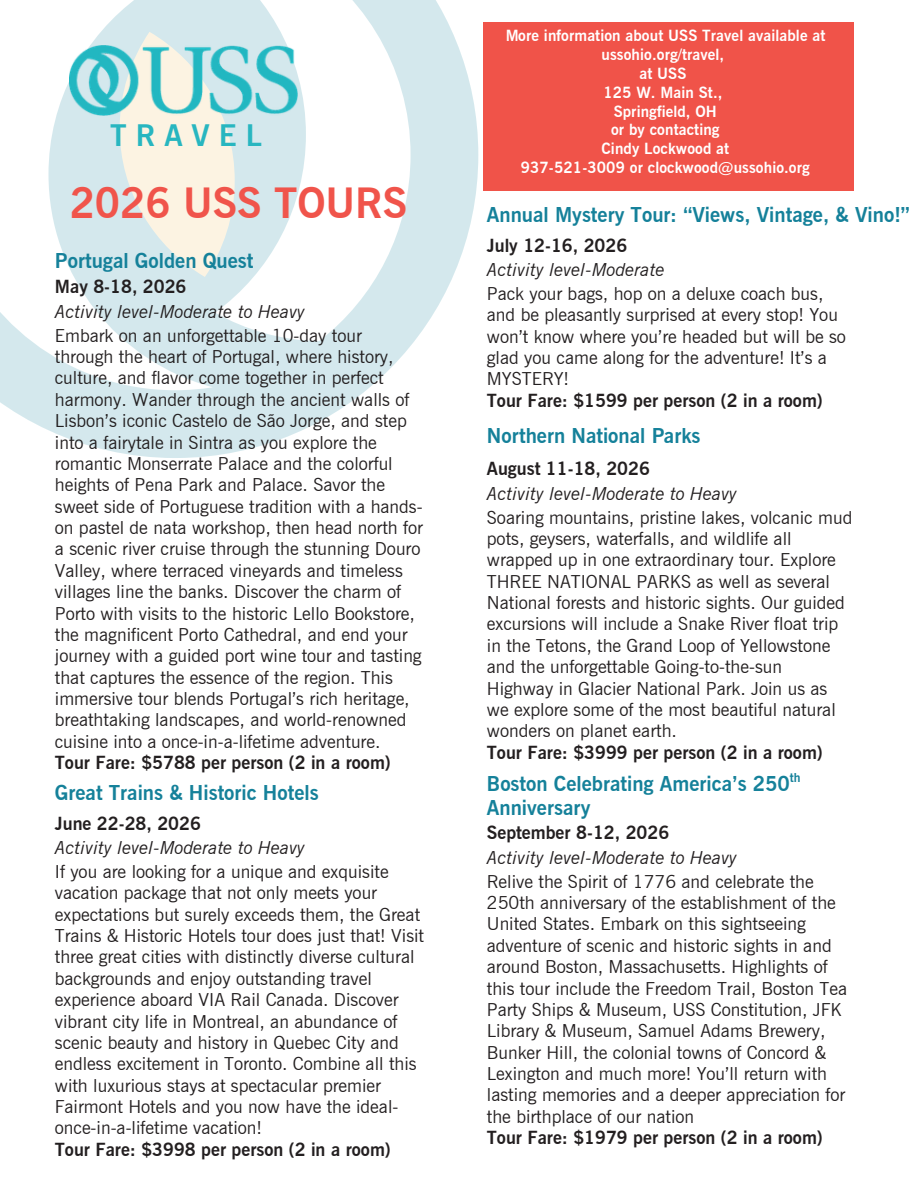
<style>
.page{position:relative;width:918px;height:1188px;background:#fff}
.page>*{position:absolute;margin:0;border:0;box-sizing:border-box;transform-origin:0 0}
.t1{font:700 41.55px "News Gothic BT";color:#f0544b}
.t2{font:700 29.55px "News Gothic BT";letter-spacing:.305em;color:#28b6c0}
.t3{font:700 20.4px/23.7px "News Gothic BT";color:#15819a}
.t4{font:18px/21.3px "News Gothic BT";color:#231f20}
.t5{font:700 15.3px/18.9px "News Gothic BT";letter-spacing:.01em;color:#fff;text-align:center}
.t6{font:700 12.3px "News Gothic BT";color:#15819a}
.s1{font-weight:700}
.s2{font-style:italic}
</style>
<div class="page">
<svg style="left:0;top:0;width:478px;height:458px;fill:#d4e8ed"></svg>
<svg style="left:213px;top:0;width:198px;height:341px"></svg>
<svg style="left:213px;top:32px;width:22px;height:245px;background:#eceee6"></svg>
<svg style="left:0;top:0;width:213px;height:390px"></svg>
<div style="left:483px;top:22px;width:371px;height:168px;background:#f05349"></div>
<img style="left:70px;top:46px;width:227px;height:70px">
<h2 class="t2" style="left:110px;top:118px;width:153px">TRAVEL</h2>
<h1 class="t1" style="left:70px;top:178px;width:339px">2026 USS TOURS</h1>
<h3 class="t3" style="left:55px;top:249px;width:200px">Portugal Golden Quest</h3>
<h4 class="t4" style="left:55px;top:275px;width:309px;line-height:24.2px"><span class="s1">May 8-18, 2026<br></span><span class="s2">Activity level-Moderate to Heavy<br></span>Embark on an unforgettable 10-day tour</h4>
<h4 class="t4" style="left:55px;top:346px;width:370px">through the heart of Portugal, where history, culture, and flavor come together in perfect harmony. Wander through the ancient walls of Lisbon’s iconic Castelo de São Jorge, and step into a fairytale in Sintra as you explore the romantic Monserrate Palace and the colorful heights of Pena Park and Palace. Savor the sweet side of Portuguese tradition with a hands&shy;on pastel de nata workshop, then head north for a scenic river cruise through the stunning Douro Valley, where terraced vineyards and timeless villages line the banks. Discover the charm of Porto with visits to the historic Lello Bookstore, the magnificent Porto Cathedral, and end your journey with a guided port wine tour and tasting that captures the essence of the region. This immersive tour blends Portugal’s rich heritage, breathtaking landscapes, and world-renowned cuisine into a once-in-a-lifetime adventure.<br><span class="s1">Tour Fare: $5788 per person (2 in a room)</span></h4>
<h3 class="t3" style="left:55px;top:780px;width:265px">Great Trains &amp; Historic Hotels</h3>
<h4 class="t4" style="left:55px;top:811px;width:335px;line-height:24.2px"><span class="s1">June 22-28, 2026<br></span><span class="s2">Activity level-Moderate to Heavy<br></span>If you are looking for a unique and exquisite</h4>
<h4 class="t4" style="left:55px;top:882px;width:371px">vacation package that not only meets your expectations but surely exceeds them, the Great Trains &amp; Historic Hotels tour does just that! Visit three great cities with distinctly diverse cultural backgrounds and enjoy outstanding travel experience aboard VIA Rail Canada. Discover vibrant city life in Montreal, an abundance of scenic beauty and history in Quebec City and endless excitement in Toronto. Combine all this with luxurious stays at spectacular premier Fairmont Hotels and you now have the ideal&shy;once-in-a-lifetime vacation!<br><span class="s1">Tour Fare: $3998 per person (2 in a room)</span></h4>
<p class="t5" style="left:505px;top:26px;width:322px">More information about USS Travel available at ussohio.org/travel,<br>at USS<br>125 W. Main St.,<br>Springfield, OH<br>or by contacting<br>Cindy Lockwood at<br>937-521-3009 or clockwood@ussohio.org</p>
<h3 class="t3" style="left:487px;top:202px;width:424px">Annual Mystery Tour: “Views, Vintage, &amp; Vino!”</h3>
<h4 class="t4" style="left:487px;top:233px;width:338px;line-height:24.2px"><span class="s1">July 12-16, 2026<br></span><span class="s2">Activity level-Moderate<br></span>Pack your bags, hop on a deluxe coach bus,</h4>
<h4 class="t4" style="left:487px;top:304px;width:361px">and be pleasantly surprised at every stop! You won’t know where you’re headed but will be so glad you came along for the adventure! It’s a MYSTERY!<br><span class="s1">Tour Fare: $1599 per person (2 in a room)</span></h4>
<h3 class="t3" style="left:487px;top:423px;width:215px">Northern National Parks</h3>
<h4 class="t4" style="left:487px;top:457px;width:367px;line-height:24.2px"><span class="s1">August 11-18, 2026<br></span><span class="s2">Activity level-Moderate to Heavy<br></span>Soaring mountains, pristine lakes, volcanic mud</h4>
<h4 class="t4" style="left:487px;top:528px;width:359px">pots, geysers, waterfalls, and wildlife all wrapped up in one extraordinary tour. Explore THREE NATIONAL PARKS as well as several National forests and historic sights. Our guided excursions will include a Snake River float trip in the Tetons, the Grand Loop of Yellowstone and the unforgettable Going-to-the-sun Highway in Glacier National Park. Join us as we explore some of the most beautiful natural wonders on planet earth.<br><span class="s1">Tour Fare: $3999 per person (2 in a room)</span></h4>
<h3 class="t3" style="left:487px;top:772px;width:305px">Boston Celebrating America’s 250<br>Anniversary</h3>
<h3 class="t6" style="left:790px;top:771px;width:12px">th</h3>
<h4 class="t4" style="left:487px;top:821px;width:328px;line-height:24.2px"><span class="s1">September 8-12, 2026<br></span><span class="s2">Activity level-Moderate to Heavy<br></span>Relive the Spirit of 1776 and celebrate the</h4>
<h4 class="t4" style="left:487px;top:892px;width:362px">250th anniversary of the establishment of the United States. Embark on this sightseeing adventure of scenic and historic sights in and around Boston, Massachusetts. Highlights of this tour include the Freedom Trail, Boston Tea Party Ships &amp; Museum, USS Constitution, JFK Library &amp; Museum, Samuel Adams Brewery, Bunker Hill, the colonial towns of Concord &amp; Lexington and much more! You’ll return with lasting memories and a deeper appreciation for the birthplace of our nation<br><span class="s1">Tour Fare: $1979 per person (2 in a room)</span></h4>
</div>
